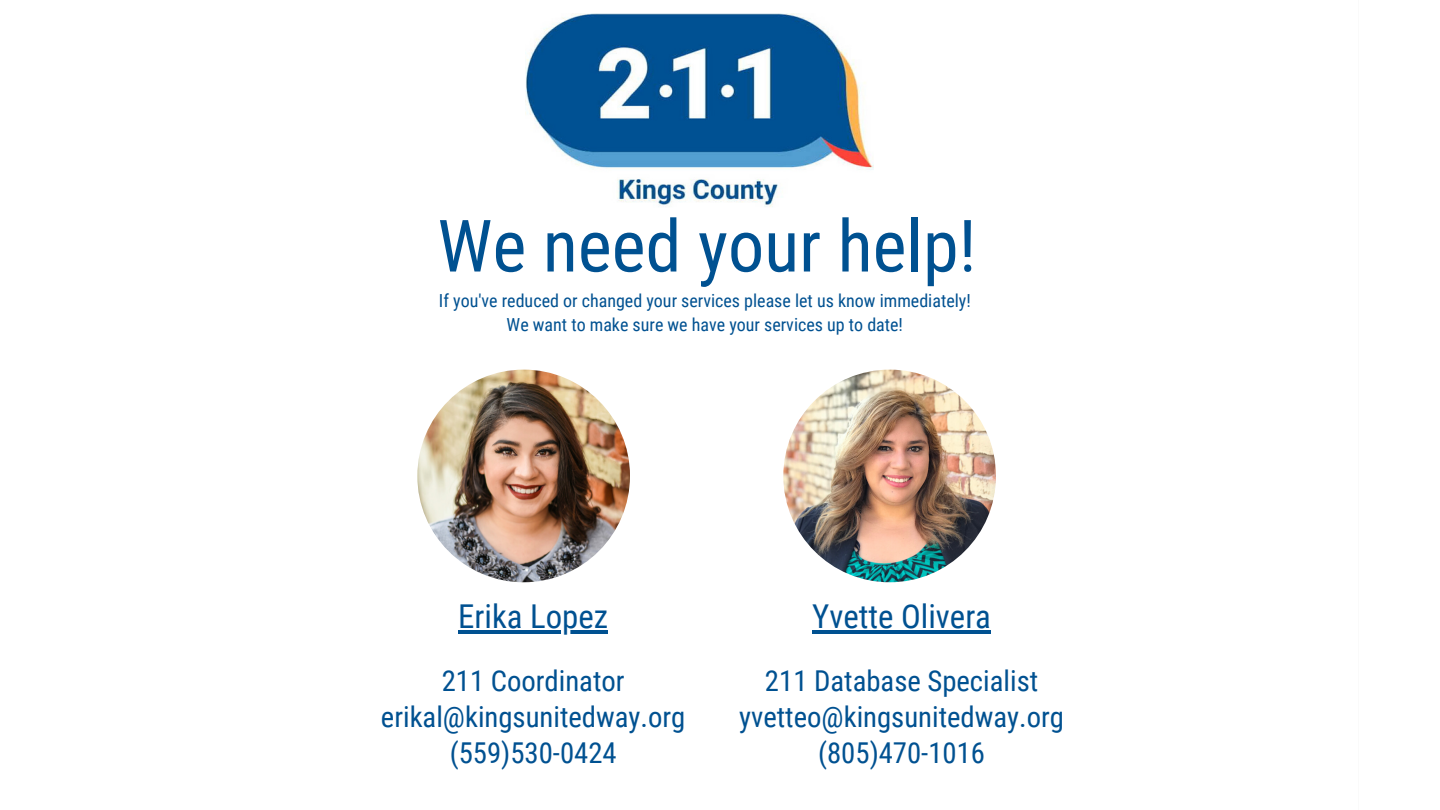
<style>
.page{position:relative;width:1440px;height:810px;background:#fff}
.page>*{position:absolute;margin:0;border:0;box-sizing:border-box;transform-origin:0 0}
.t1{font:72.3px "Roboto Condensed";color:#005191}
.t2{font:32.8px "Roboto Condensed";color:#005191}
.t3{font:28.7px/36px "Roboto Condensed";color:#005191;text-align:center}
.t4{font:18px/24.6px "Roboto Condensed";color:#005191;text-align:center}
</style>
<div class="page">
<img style="left:417px;top:370px;width:213px;height:212px;border-radius:50%">
<hr style="left:1358px;top:0;width:1px;height:810px;background:#fafafa">
<img style="left:783px;top:370px;width:213px;height:212px;border-radius:50%">
<img style="left:525px;top:13px;width:349px;height:194px">
<hr style="left:458px;top:631px;width:150px;height:3px;background:#005191">
<hr style="left:812px;top:631px;width:179px;height:3px;background:#005191">
<h1 class="t1" style="left:437px;top:204px;width:540px">We need your help!</h1>
<p class="t4" style="left:439px;top:288px;width:533px">If you've reduced or changed your services please let us know immediately!<br>We want to make sure we have your services up to date!</p>
<p class="t2" style="left:458px;top:597px;width:151px">Erika Lopez</p>
<p class="t3" style="left:381px;top:664px;width:306px">211 Coordinator erikal@kingsunitedway.org (559)530-0424</p>
<p class="t2" style="left:812px;top:597px;width:180px">Yvette Olivera</p>
<p class="t3" style="left:739px;top:664px;width:326px">211 Database Specialist yvetteo@kingsunitedway.org (805)470-1016</p>
</div>
